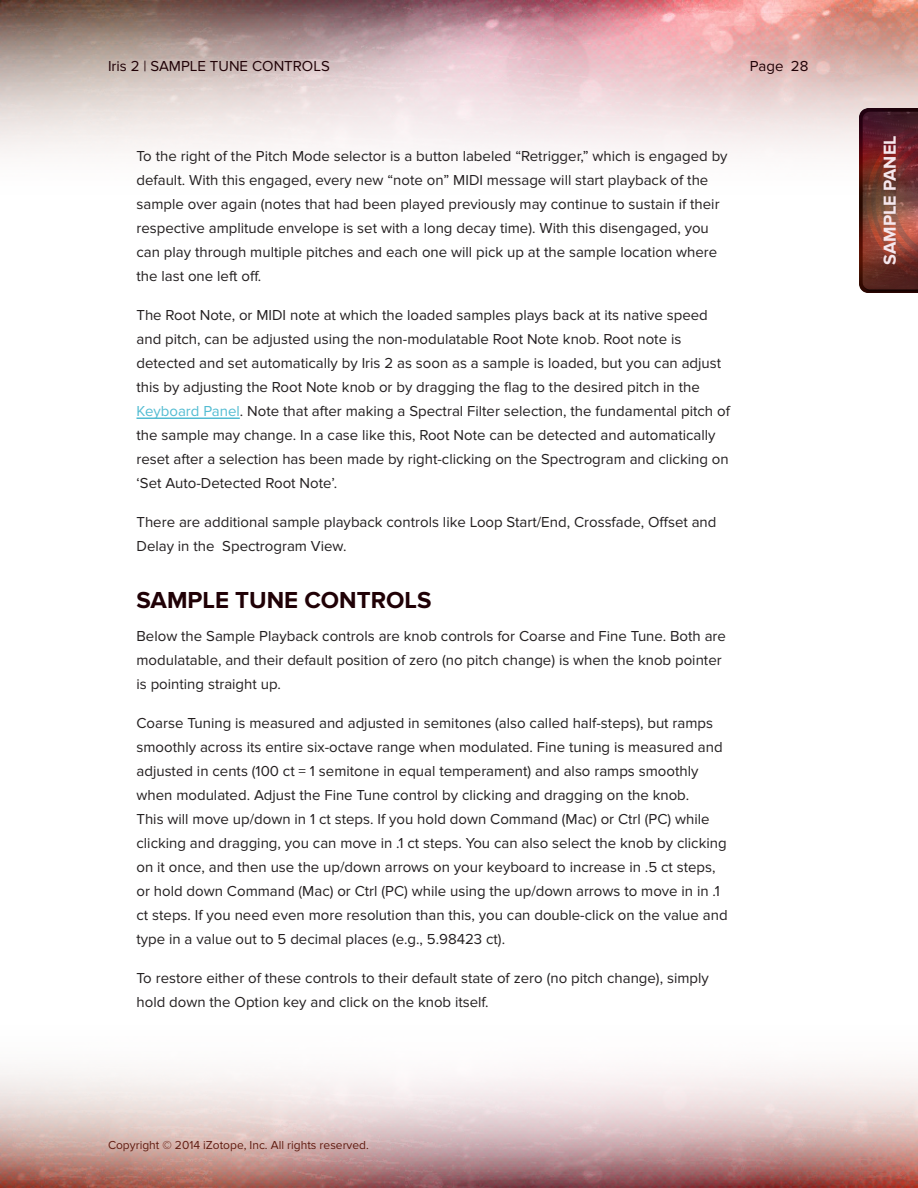
<style>
.page{position:relative;width:918px;height:1188px;background:#fff}
.page>*{position:absolute;margin:0;border:0;box-sizing:border-box;transform-origin:0 0}
.heading_2{font:700 24px "Proxima Nova";color:#200106}
.t1{font:700 18px "Proxima Nova";color:#f5e7ed}
.t2{font:15px/24px "Proxima Nova";color:#231f20}
.t3{font:15px "Proxima Nova";color:#200106}
.t4{font:12px "Proxima Nova";color:#601c11}
.s1{color:#53bcd2}
</style>
<div class="page">
<img style="left:0;top:1069px;width:918px;height:119px">
<img style="left:0;top:0;width:918px;height:209px">
<img style="left:860px;top:108px;width:58px;height:184px">
<hr style="left:136px;top:417px;width:104px;height:2px;background:#53bcd2">
<p class="t3" style="left:108px;top:57px;width:223px">Iris 2 | SAMPLE TUNE CONTROLS</p>
<p class="t3" style="left:750px;top:57px;width:60px">Page 28</p>
<p class="t2" style="left:136px;top:144px;width:593px">To the right of the Pitch Mode selector is a button labeled “Retrigger,” which is engaged by default. With this engaged, every new “note on” MIDI message will start playback of the sample over again (notes that had been played previously may continue to sustain if their respective amplitude envelope is set with a long decay time). With this disengaged, you can play through multiple pitches and each one will pick up at the sample location where the last one left off.</p>
<p class="t2" style="left:136px;top:303px;width:595px">The Root Note, or MIDI note at which the loaded samples plays back at its native speed and pitch, can be adjusted using the non-modulatable Root Note knob. Root note is detected and set automatically by Iris 2 as soon as a sample is loaded, but you can adjust this by adjusting the Root Note knob or by dragging the flag to the desired pitch in the <span class="s1">Keyboard Panel</span>. Note that after making a Spectral Filter selection, the fundamental pitch of the sample may change. In a case like this, Root Note can be detected and automatically reset after a selection has been made by right-clicking on the Spectrogram and clicking on ‘Set Auto-Detected Root Note’.</p>
<p class="t2" style="left:136px;top:510px;width:582px">There are additional sample playback controls like Loop Start/End, Crossfade, Offset and<br>Delay in the Spectrogram View.</p>
<p class="heading_2" style="left:136px;top:586px;width:297px">SAMPLE TUNE CONTROLS</p>
<p class="t2" style="left:136px;top:624px;width:591px">Below the Sample Playback controls are knob controls for Coarse and Fine Tune. Both are modulatable, and their default position of zero (no pitch change) is when the knob pointer is pointing straight up.</p>
<p class="t2" style="left:136px;top:711px;width:593px">Coarse Tuning is measured and adjusted in semitones (also called half-steps), but ramps smoothly across its entire six-octave range when modulated. Fine tuning is measured and adjusted in cents (100 ct = 1 semitone in equal temperament) and also ramps smoothly when modulated. Adjust the Fine Tune control by clicking and dragging on the knob.<br>This will move up/down in 1 ct steps. If you hold down Command (Mac) or Ctrl (PC) while clicking and dragging, you can move in .1 ct steps. You can also select the knob by clicking on it once, and then use the up/down arrows on your keyboard to increase in .5 ct steps, or hold down Command (Mac) or Ctrl (PC) while using the up/down arrows to move in in .1 ct steps. If you need even more resolution than this, you can double-click on the value and type in a value out to 5 decimal places (e.g., 5.98423 ct).</p>
<p class="t2" style="left:136px;top:966px;width:574px">To restore either of these controls to their default state of zero (no pitch change), simply hold down the Option key and click on the knob itself.</p>
<p class="t4" style="left:108px;top:1139px;width:261px">Copyright © 2014 iZotope, Inc. All rights reserved.</p>
<p class="t1" style="left:879px;top:265px;width:131px;rotate:-90deg">SAMPLE PANEL</p>
</div>
